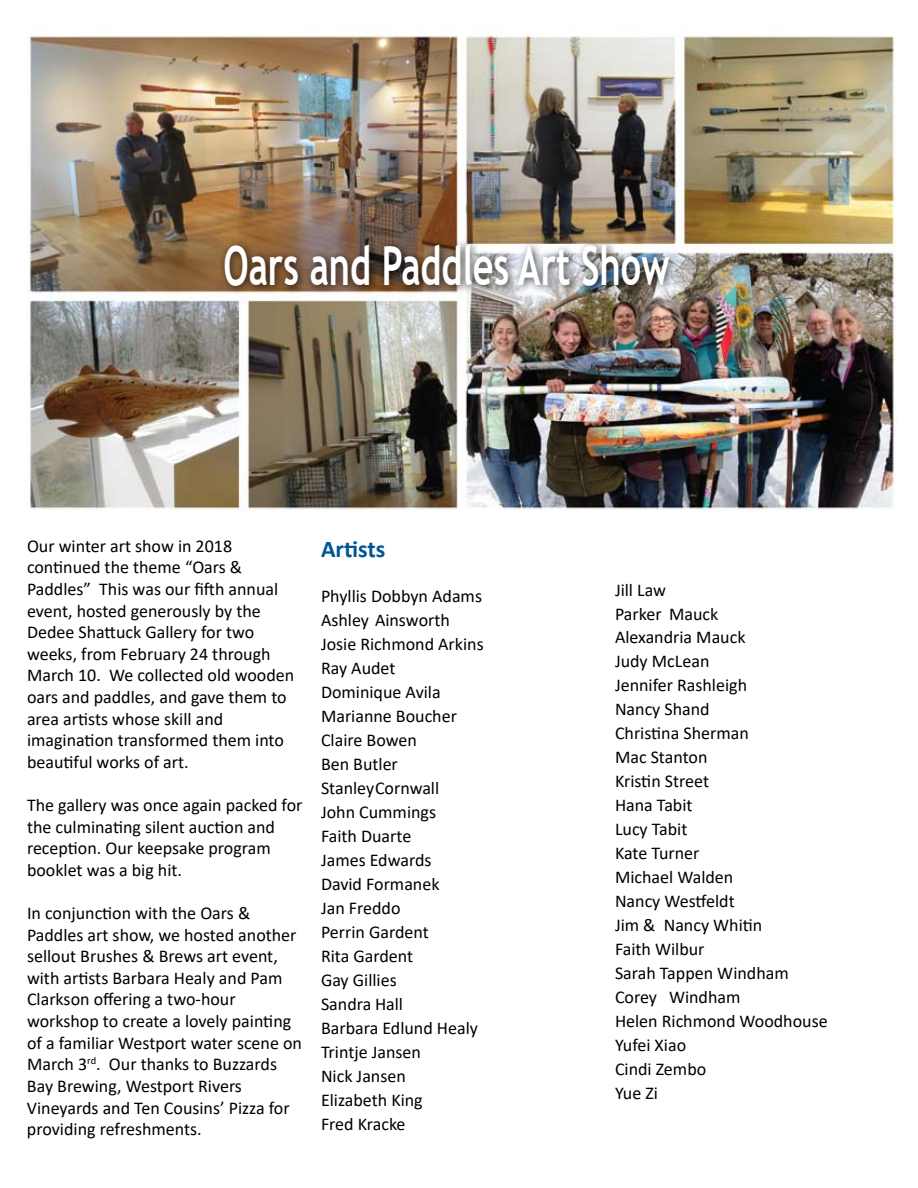
<style>
.page{position:relative;width:918px;height:1188px;background:#fff}
.page>*{position:absolute;margin:0;border:0;box-sizing:border-box;transform-origin:0 0}
.t1{font:700 54px "Trebuchet MS";color:#fff;scale:.67 1}
.t2{font:700 24px "Calibri";color:#005595}
.t3{font:18px/24px "Calibri";color:#000}
</style>
<div class="page">
<img style="left:27px;top:27px;width:869px;height:484px">
<div style="left:218px;top:238px;width:540px;height:108px;background:#000;opacity:.75"></div>
<h1 class="t1" style="left:224px;top:232px;width:667px">Oars and Paddles Art Show</h1>
<p class="t3" style="left:27px;top:535px;width:269px;line-height:21.6px">Our winter art show in 2018 continued the theme “Oars &amp;<br>Paddles” This was our fifth annual event, hosted generously by the<br>Dedee Shattuck Gallery for two weeks, from February 24 through<br>March 10. We collected old wooden oars and paddles, and gave them to area artists whose skill and imagination transformed them into beautiful works of art.</p>
<p class="t3" style="left:27px;top:794px;width:277px;line-height:21.6px">The gallery was once again packed for the culminating silent auction and reception. Our keepsake program booklet was a big hit.</p>
<p class="t3" style="left:27px;top:902px;width:277px;line-height:21.6px">In conjunction with the Oars &amp;<br>Paddles art show, we hosted another sellout Brushes &amp; Brews art event, with artists Barbara Healy and Pam<br>Clarkson offering a two-hour workshop to create a lovely painting of a familiar Westport water scene on<br>March 3<sup>rd</sup>. Our thanks to Buzzards<br>Bay Brewing, Westport Rivers<br>Vineyards and Ten Cousins’ Pizza for providing refreshments.</p>
<h2 class="t2" style="left:321px;top:532px;width:66px">Artists</h2>
<p class="t3" style="left:321px;top:584px;width:164px">Phyllis Dobbyn Adams<br>Ashley Ainsworth<br>Josie Richmond Arkins<br>Ray Audet<br>Dominique Avila<br>Marianne Boucher<br>Claire Bowen<br>Ben Butler<br>StanleyCornwall<br>John Cummings<br>Faith Duarte<br>James Edwards<br>David Formanek<br>Jan Freddo<br>Perrin Gardent<br>Rita Gardent<br>Gay Gillies<br>Sandra Hall<br>Barbara Edlund Healy<br>Trintje Jansen<br>Nick Jansen<br>Elizabeth King<br>Fred Kracke</p>
<p class="t3" style="left:615px;top:577px;width:214px">Jill Law<br>Parker Mauck<br>Alexandria Mauck<br>Judy McLean<br>Jennifer Rashleigh<br>Nancy Shand<br>Christina Sherman<br>Mac Stanton<br>Kristin Street<br>Hana Tabit<br>Lucy Tabit<br>Kate Turner<br>Michael Walden<br>Nancy Westfeldt<br>Jim &amp; Nancy Whitin<br>Faith Wilbur<br>Sarah Tappen Windham<br>Corey Windham<br>Helen Richmond Woodhouse<br>Yufei Xiao<br>Cindi Zembo<br>Yue Zi</p>
</div>
